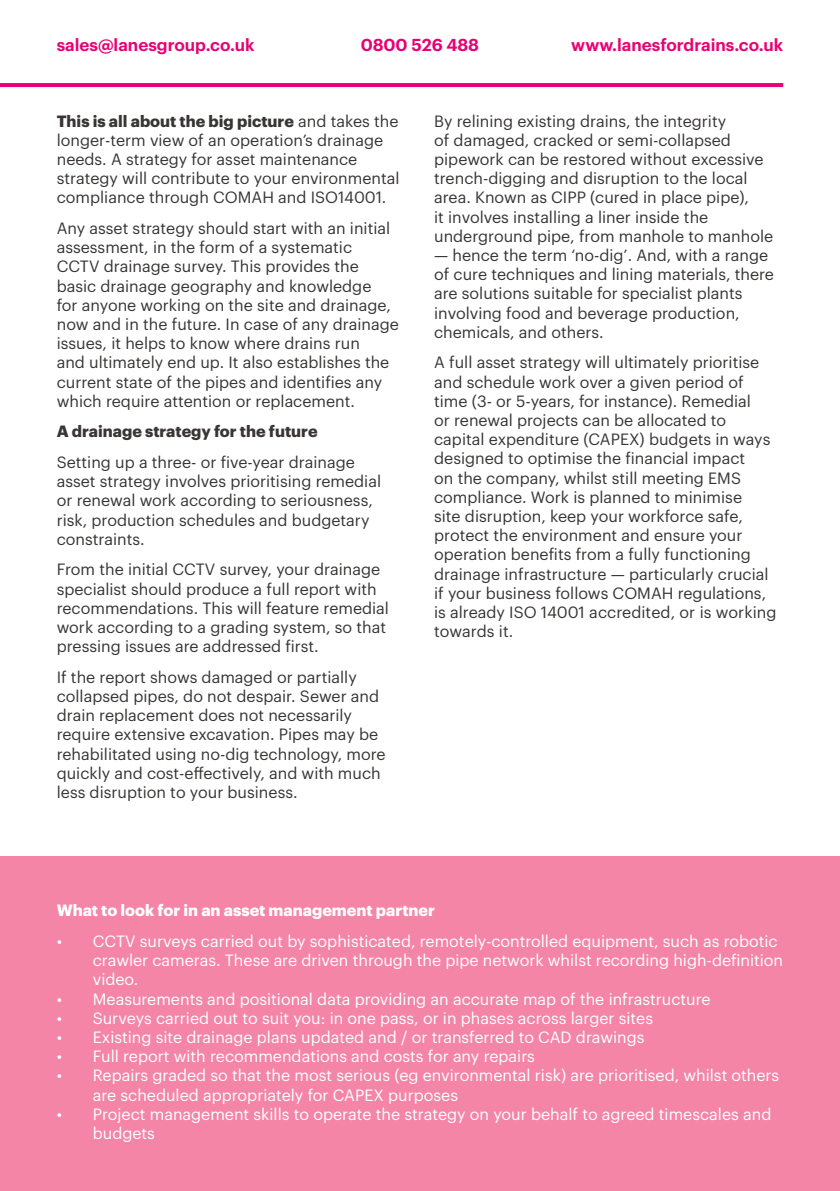
<style>
.page{position:relative;width:840px;height:1191px;background:#fff}
.page>*{position:absolute;margin:0;border:0;box-sizing:border-box;transform-origin:0 0}
.t1{font:600 17px "Graphik";color:#e90073}
.t2{font:16px/19.2px "Graphik";color:#393535}
.t3{font:16px/19.2px "Graphik";color:#fff}
.t4{font:700 16px "Graphik";color:#fff}
.t5{font:700 16px "Graphik";color:#393535}
.s1{font-weight:700}
</style>
<div class="page">
<svg style="left:0;top:83px;width:782px;height:4px;background:#e90475"></svg>
<div style="left:0;top:856px;width:839px;height:335px;background:#f485a6"></div>
<p class="t1" style="left:57px;top:32px;width:199px">sales@lanesgroup.co.uk</p>
<p class="t1" style="left:571px;top:32px;width:213px">www.lanesfordrains.co.uk</p>
<p class="t1" style="left:360px;top:32px;width:120px">0800 526 488</p>
<p class="t2" style="left:57px;top:110px;width:344px"><span class="s1">This is all about the big picture</span> and takes the longer-term view of an operation’s drainage needs. A strategy for asset maintenance strategy will contribute to your environmental compliance through COMAH and ISO14001.</p>
<p class="t2" style="left:57px;top:217px;width:343px">Any asset strategy should start with an initial assessment, in the form of a systematic CCTV drainage survey. This provides the basic drainage geography and knowledge<br>for anyone working on the site and drainage, now and in the future. In case of any drainage issues, it helps to know where drains run<br>and ultimately end up. It also establishes the current state of the pipes and identifies any which require attention or replacement.</p>
<p class="t5" style="left:57px;top:419px;width:262px">A drainage strategy for the future</p>
<p class="t2" style="left:57px;top:451px;width:325px">Setting up a three- or five-year drainage asset strategy involves prioritising remedial or renewal work according to seriousness, risk, production schedules and budgetary constraints.</p>
<p class="t2" style="left:57px;top:558px;width:333px">From the initial CCTV survey, your drainage specialist should produce a full report with recommendations. This will feature remedial work according to a grading system, so that pressing issues are addressed first.</p>
<p class="t2" style="left:57px;top:666px;width:330px">If the report shows damaged or partially collapsed pipes, do not despair. Sewer and drain replacement does not necessarily require extensive excavation. Pipes may be rehabilitated using no-dig technology, more quickly and cost-effectively, and with much less disruption to your business.</p>
<p class="t2" style="left:434px;top:110px;width:340px">By relining existing drains, the integrity<br>of damaged, cracked or semi-collapsed pipework can be restored without excessive trench-digging and disruption to the local area. Known as CIPP (cured in place pipe),<br>it involves installing a liner inside the underground pipe, from manhole to manhole</p>
<p class="t2" style="left:434px;top:244px;width:341px">— hence the term ‘no-dig’. And, with a range of cure techniques and lining materials, there are solutions suitable for specialist plants involving food and beverage production, chemicals, and others.</p>
<p class="t2" style="left:434px;top:351px;width:343px">A full asset strategy will ultimately prioritise and schedule work over a given period of time (3- or 5-years, for instance). Remedial<br>or renewal projects can be allocated to capital expenditure (CAPEX) budgets in ways designed to optimise the financial impact<br>on the company, whilst still meeting EMS compliance. Work is planned to minimise<br>site disruption, keep your workforce safe, protect the environment and ensure your operation benefits from a fully functioning drainage infrastructure — particularly crucial if your business follows COMAH regulations, is already ISO 14001 accredited, or is working towards it.</p>
<p class="t4" style="left:57px;top:898px;width:379px">What to look for in an asset management partner</p>
<p class="t3" style="left:93px;top:930px;width:691px;text-indent:-36px">• CCTV surveys carried out by sophisticated, remotely-controlled equipment, such as robotic crawler cameras. These are driven through the pipe network whilst recording high-definition video.</p>
<p class="t3" style="left:57px;top:987px;width:655px">• Measurements and positional data providing an accurate map of the infrastructure</p>
<p class="t3" style="left:57px;top:1007px;width:597px">• Surveys carried out to suit you: in one pass, or in phases across larger sites</p>
<p class="t3" style="left:57px;top:1026px;width:589px">• Existing site drainage plans updated and / or transferred to CAD drawings</p>
<p class="t3" style="left:57px;top:1045px;width:479px">• Full report with recommendations and costs for any repairs</p>
<p class="t3" style="left:93px;top:1064px;width:687px;text-indent:-36px">• Repairs graded so that the most serious (eg environmental risk) are prioritised, whilst others are scheduled appropriately for CAPEX purposes</p>
<p class="t3" style="left:93px;top:1103px;width:679px;text-indent:-36px">• Project management skills to operate the strategy on your behalf to agreed timescales and budgets</p>
</div>
